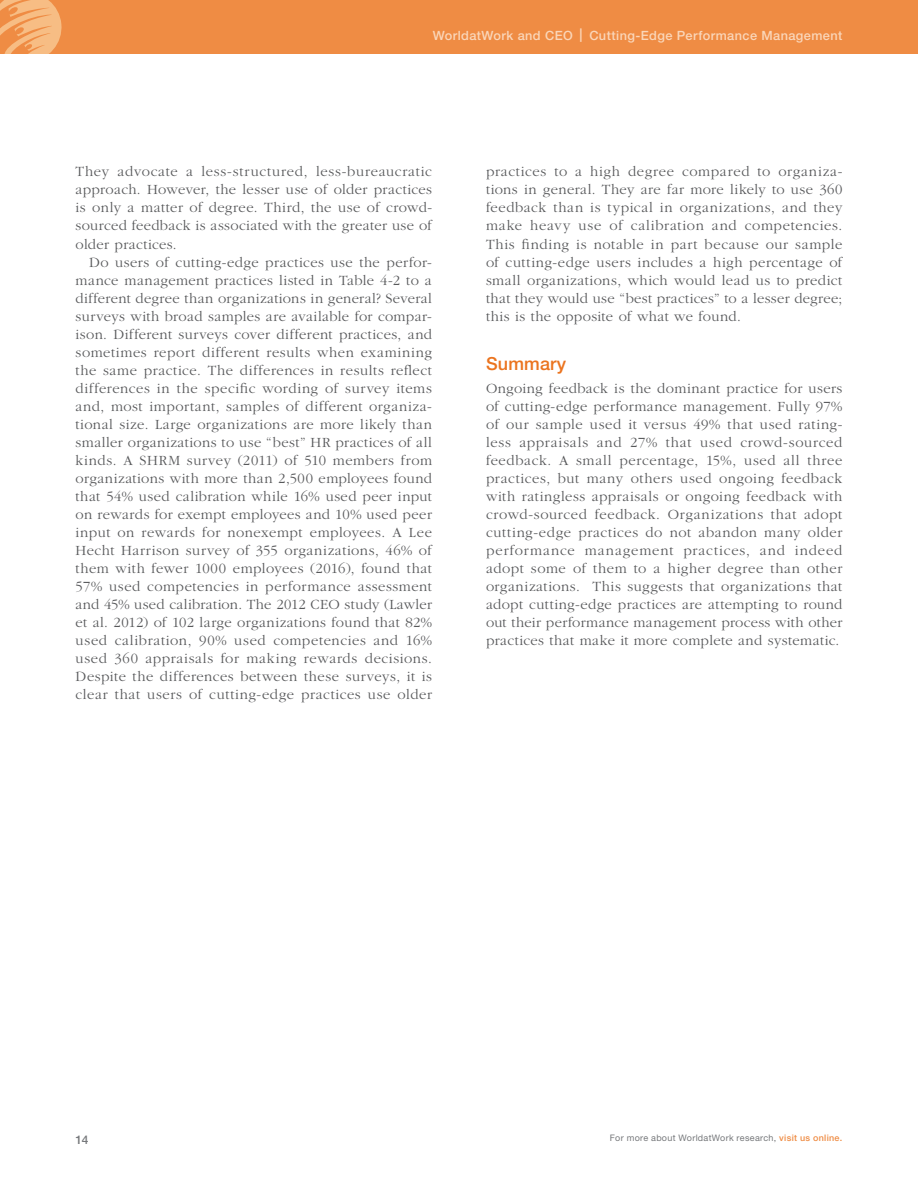
<style>
.page{position:relative;width:918px;height:1188px;background:#fff}
.page>*{position:absolute;margin:0;border:0;box-sizing:border-box;transform-origin:0 0}
.SUBHEAD{font:500 18px "Helvetica Neue LT Std";letter-spacing:.01em;color:#eb741f}
.BODY{font:300 14.7px/18px "ITC Garamond Std";letter-spacing:.03em;color:#57585a;text-align:justify}
.BODY_1st_paragraph{font:300 14.7px/18px "ITC Garamond Std";letter-spacing:.025em;color:#57585a;text-align:justify}
.t1{font:500 12.75px "Helvetica Neue LT Std";letter-spacing:.03em;color:#fad6b9}
.t2{font:500 12px "Helvetica Neue LT Std";color:#76787b}
.t3{font:9px "Helvetica Neue LT Std";letter-spacing:.035em;color:#76787b}
.s1{font-size:13.5px}
.s2{font-weight:500;color:#ef8c44}
</style>
<div class="page">
<div style="left:0;top:0;width:918px;height:54px;background:#ef8c44"></div>
<svg style="left:0;top:0;width:62px;height:54px"></svg>
<p class="t1" style="left:433px;top:28px;width:411px">WorldatWork and CEO <span class="s1">|</span> Cutting-Edge Performance Management</p>
<p class="BODY_1st_paragraph" style="left:76px;top:163px;width:358px">They advocate a less-structured, less-bureaucratic approach. However, the lesser use of older practices is only a matter of degree. Third, the use of crowd&shy;sourced feedback is associated with the greater use of older practices.</p>
<p class="BODY" style="left:76px;top:253px;width:358px;text-indent:14px">Do users of cutting-edge practices use the perfor&shy;mance management practices listed in Table 4-2 to a different degree than organizations in general? Several surveys with broad samples are available for compar&shy;ison. Different surveys cover different practices, and sometimes report different results when examining the same practice. The differences in results reflect differences in the specific wording of survey items and, most important, samples of different organiza&shy;tional size. Large organizations are more likely than smaller organizations to use “best” HR practices of all kinds. A SHRM survey (2011) of 510 members from organizations with more than 2,500 employees found that 54% used calibration while 16% used peer input on rewards for exempt employees and 10% used peer input on rewards for nonexempt employees. A Lee Hecht Harrison survey of 355 organizations, 46% of them with fewer 1000 employees (2016), found that 57% used competencies in performance assessment and 45% used calibration. The 2012 CEO study (Lawler et al. 2012) of 102 large organizations found that 82% used calibration, 90% used competencies and 16% used 360 appraisals for making rewards decisions.<br>Despite the differences between these surveys, it is clear that users of cutting-edge practices use older</p>
<p class="BODY" style="left:486px;top:163px;width:358px">practices to a high degree compared to organiza&shy;tions in general. They are far more likely to use 360 feedback than is typical in organizations, and they make heavy use of calibration and competencies.<br>This finding is notable in part because our sample of cutting-edge users includes a high percentage of small organizations, which would lead us to predict that they would use “best practices” to a lesser degree; this is the opposite of what we found.</p>
<p class="SUBHEAD" style="left:486px;top:353px;width:82px">Summary</p>
<p class="BODY_1st_paragraph" style="left:486px;top:379px;width:358px">Ongoing feedback is the dominant practice for users of cutting-edge performance management. Fully 97% of our sample used it versus 49% that used rating&shy;less appraisals and 27% that used crowd-sourced feedback. A small percentage, 15%, used all three practices, but many others used ongoing feedback with ratingless appraisals or ongoing feedback with crowd-sourced feedback. Organizations that adopt cutting-edge practices do not abandon many older performance management practices, and indeed adopt some of them to a higher degree than other organizations. This suggests that organizations that adopt cutting-edge practices are attempting to round out their performance management process with other practices that make it more complete and systematic.</p>
<p class="t2" style="left:76px;top:1132px;width:14px">14</p>
<p class="t3" style="left:610px;top:1133px;width:234px">For more about WorldatWork research, <span class="s2">visit us online.</span></p>
</div>
